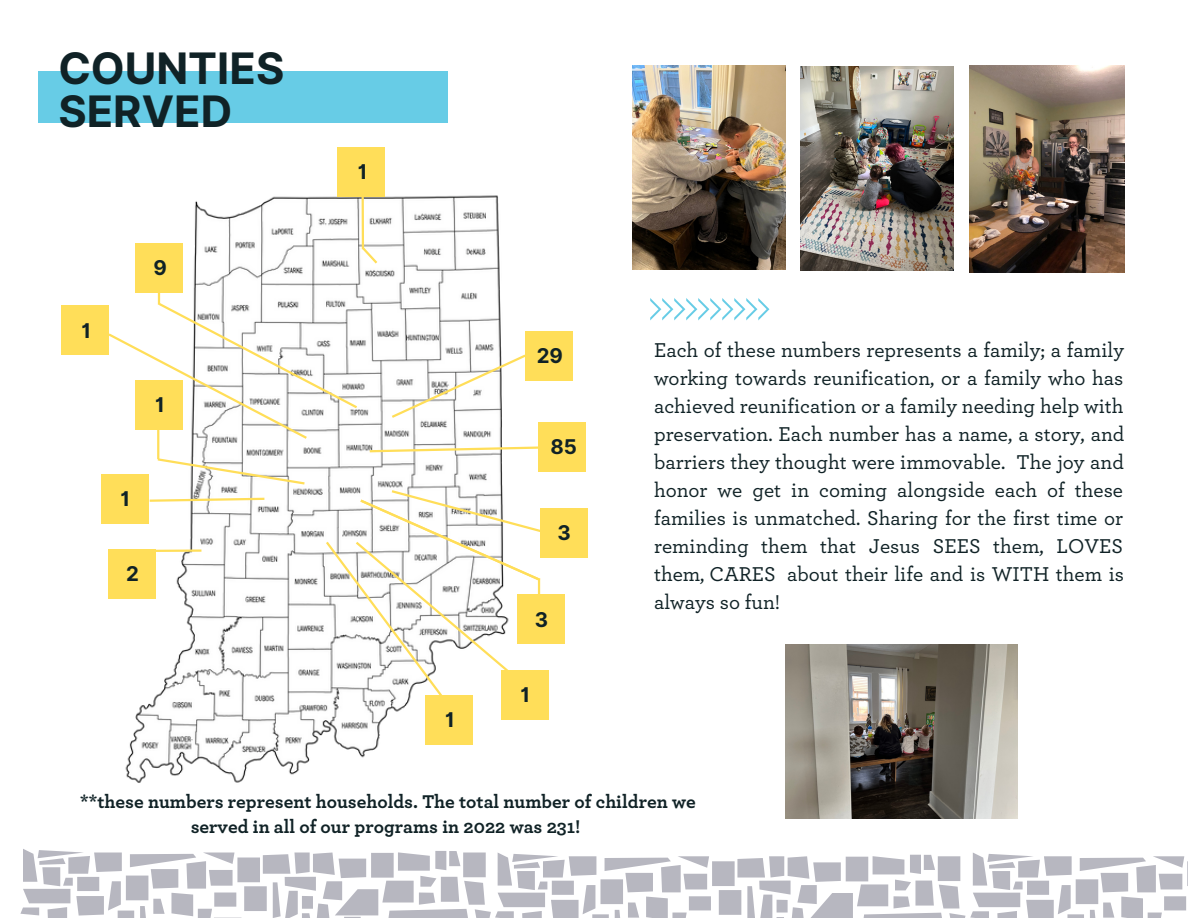
<style>
.page{position:relative;width:1188px;height:918px;background:#fff}
.page>*{position:absolute;margin:0;border:0;box-sizing:border-box;transform-origin:0 0}
.t1{font:700 43.5px/42.6px "Inter";color:#102226}
.t2{font:500 21px/27.9px "Archer";color:#102226;text-align:justify}
.t3{font:700 20.4px "Inter";color:#102226}
.t4{font:700 19.2px/25.8px "Archer";color:#102226;text-align:center}
</style>
<div class="page">
<img style="left:116px;top:193px;width:387px;height:590px">
<div style="left:540px;top:508px;width:47px;height:50px;background:#ffde59"></div>
<hr style="left:362px;top:184px;width:2px;height:65px;background:#ffde59">
<svg style="left:360px;top:245px;width:20px;height:21px"></svg>
<svg style="left:389px;top:353px;width:139px;height:67px"></svg>
<hr style="left:157px;top:425px;width:2px;height:34px;background:#ffde59">
<svg style="left:155px;top:457px;width:152px;height:29px"></svg>
<hr style="left:150px;top:549px;width:51px;height:3px;background:#ffde59">
<div style="left:338px;top:147px;width:47px;height:50px;background:#ffde59"></div>
<div style="left:108px;top:549px;width:47px;height:50px;background:#ffde59"></div>
<svg style="left:367px;top:445px;width:171px;height:9px"></svg>
<div style="left:517px;top:594px;width:48px;height:50px;background:#ffde59"></div>
<div style="left:38px;top:71px;width:410px;height:51px;background:#67cce6"></div>
<img style="left:969px;top:65px;width:156px;height:207px">
<img style="left:801px;top:66px;width:153px;height:205px">
<img style="left:632px;top:65px;width:153px;height:205px">
<img style="left:785px;top:645px;width:232px;height:173px">
<div style="left:426px;top:695px;width:47px;height:50px;background:#ffde59"></div>
<div style="left:538px;top:422px;width:47px;height:49px;background:#ffde59"></div>
<div style="left:525px;top:331px;width:47px;height:49px;background:#ffde59"></div>
<div style="left:136px;top:243px;width:47px;height:49px;background:#ffde59"></div>
<div style="left:101px;top:475px;width:47px;height:49px;background:#ffde59"></div>
<svg style="left:148px;top:497px;width:119px;height:6px"></svg>
<div style="left:501px;top:671px;width:47px;height:49px;background:#ffde59"></div>
<svg style="left:324px;top:488px;width:223px;height:211px"></svg>
<svg style="left:109px;top:301px;width:251px;height:140px"></svg>
<div style="left:62px;top:305px;width:47px;height:50px;background:#ffde59"></div>
<hr style="left:158px;top:271px;width:2px;height:34px;background:#ffde59">
<svg style="left:650px;top:298px;width:119px;height:22px"></svg>
<svg style="left:20px;top:849px;width:1168px;height:69px"></svg>
<h1 class="t1" style="left:58px;top:47px;width:228px">COUNTIES<br>SERVED</h1>
<p class="t3" style="left:81px;top:318px;width:11px">1</p>
<p class="t3" style="left:153px;top:255px;width:15px">9</p>
<p class="t3" style="left:155px;top:392px;width:11px">1</p>
<p class="t3" style="left:120px;top:486px;width:11px">1</p>
<p class="t3" style="left:126px;top:561px;width:14px">2</p>
<p class="t3" style="left:358px;top:159px;width:11px">1</p>
<p class="t3" style="left:445px;top:707px;width:11px">1</p>
<p class="t3" style="left:537px;top:343px;width:28px">29</p>
<p class="t3" style="left:550px;top:435px;width:28px">85</p>
<p class="t3" style="left:558px;top:520px;width:15px">3</p>
<p class="t3" style="left:535px;top:608px;width:15px">3</p>
<p class="t3" style="left:521px;top:682px;width:11px">1</p>
<p class="t2" style="left:654px;top:337px;width:472px">Each of these numbers represents a family; a family working towards reunification, or a family who has achieved reunification or a family needing help with preservation. Each number has a name, a story, and barriers they thought were immovable. The joy and honor we get in coming alongside each of these families is unmatched. Sharing for the first time or reminding them that Jesus SEES them, LOVES them, CARES about their life and is WITH them is always so fun!</p>
<p class="t4" style="left:80px;top:789px;width:618px">**these numbers represent households. The total number of children we served in all of our programs in 2022 was 231!</p>
</div>
